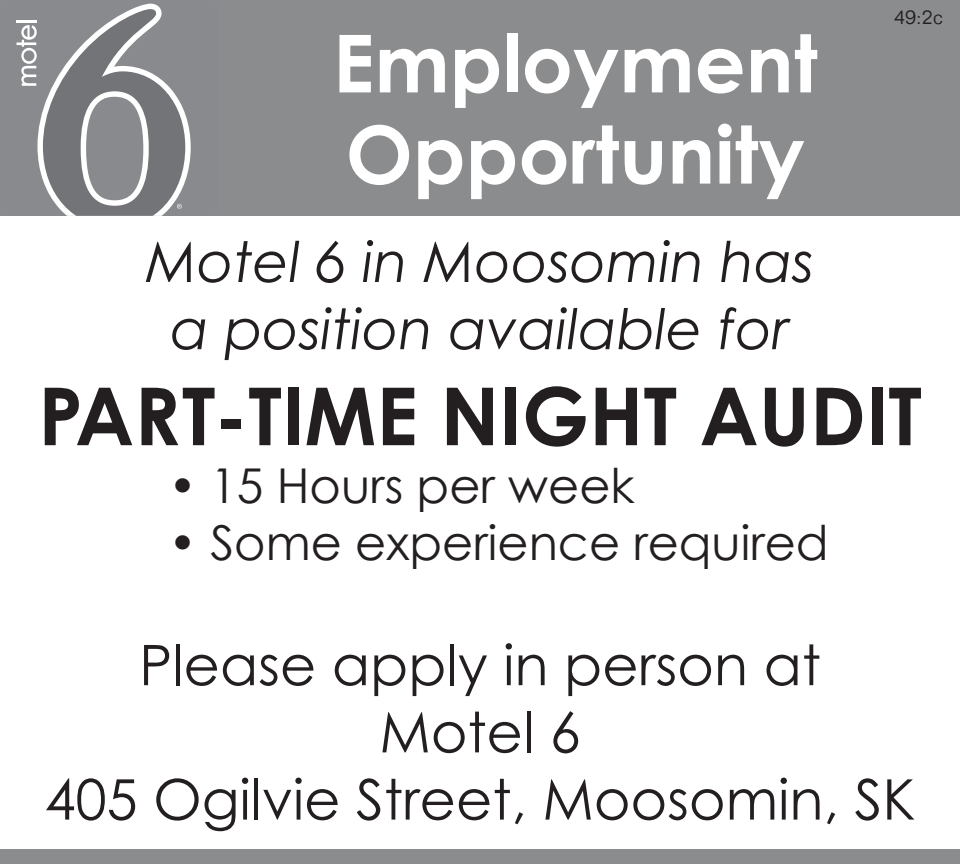
<style>
.page{position:relative;width:960px;height:864px;background:#fff}
.page>*{position:absolute;margin:0;border:0;box-sizing:border-box;transform-origin:0 0}
.t1{font:700 80px/91.2px "Century Gothic";color:#fff}
.t2{font:700 80px "Century Gothic";color:#231f20}
.t3{font:56px/67.2px "Century Gothic";color:#231f20;text-align:center}
.t4{font:italic 56px/67.2px "Century Gothic";color:#231f20;text-align:center}
.t5{font:48px "Century Gothic";color:#231f20}
.t6{font:300 20px "Folio";color:#231f20}
</style>
<div class="page">
<div style="left:0;top:0;width:960px;height:216px;background:#8a8c8e"></div>
<svg style="left:17px;top:4px;width:174px;height:212px"></svg>
<hr style="left:16px;top:20px;width:20px;height:3px;background:#fff">
<div style="left:0;top:850px;width:960px;height:14px;background:#8a8c8e"></div>
<h1 class="t1" style="left:333px;top:16px;width:486px">Employment<br>Opportunity</h1>
<p class="t6" style="left:894px;top:5px;width:50px">49:2c</p>
<p class="t4" style="left:146px;top:227px;width:670px">Motel 6 in Moosomin has a position available for</p>
<h1 class="t2" style="left:38px;top:366px;width:885px">PART-TIME NIGHT AUDIT</h1>
<p class="t5" style="left:168px;top:456px;width:468px">• 15 Hours per week</p>
<p class="t5" style="left:168px;top:514px;width:662px">• Some experience required</p>
<p class="t3" style="left:45px;top:631px;width:872px">Please apply in person at<br>Motel 6<br>405 Ogilvie Street, Moosomin, SK</p>
</div>
